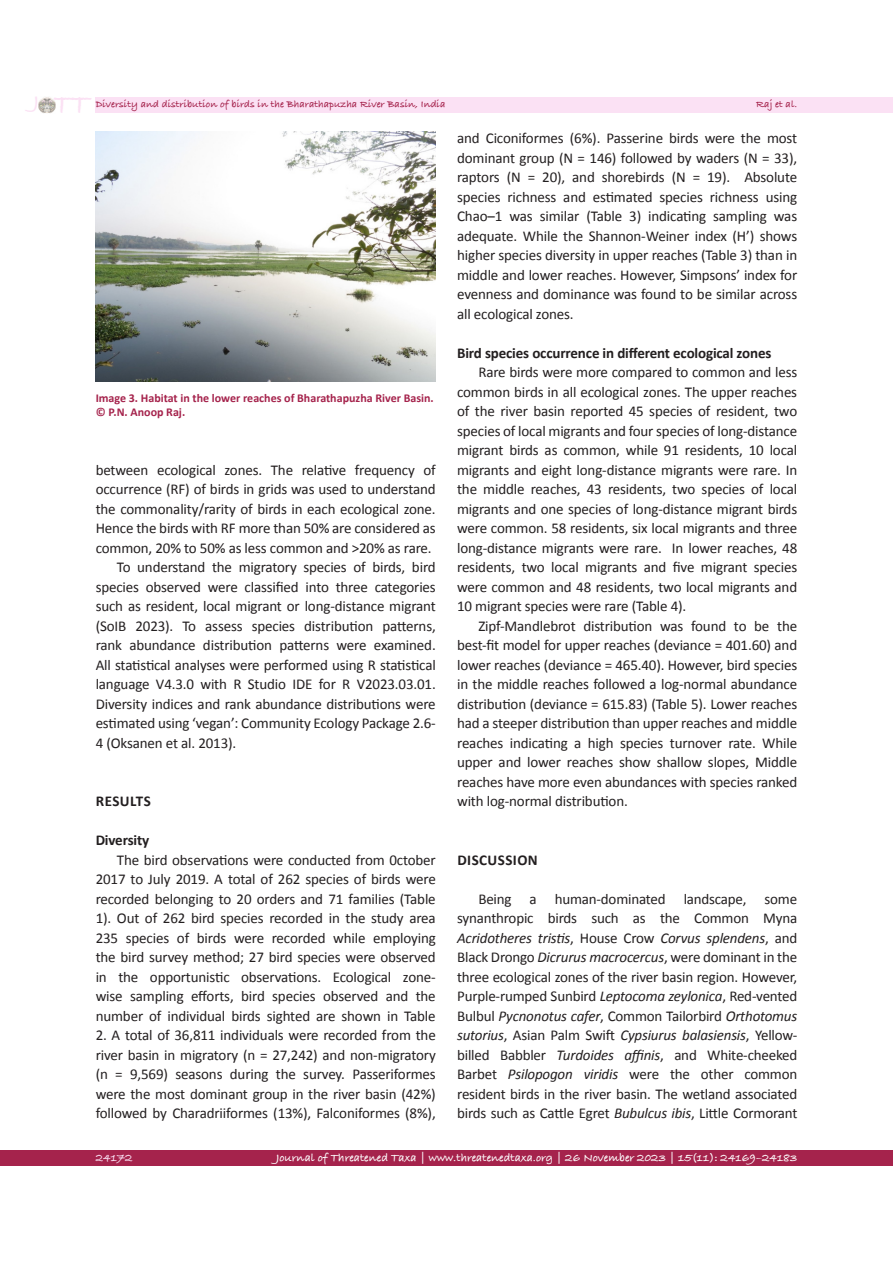
<style>
.page{position:relative;width:893px;height:1263px;background:#fff}
.page>*{position:absolute;margin:0;border:0;box-sizing:border-box;transform-origin:0 0}
.t1{font:700 28.95px "Bradley Hand ITCTT";color:#fbe1f4}
.Default{font:15px/19.5px "Calibri";letter-spacing:-.01em;color:#231f20;text-align:justify}
.Default-2{font:700 15px "Calibri";letter-spacing:-.01em;color:#231f20}
.Default-3{font:700 15px "Calibri";letter-spacing:.03em;color:#231f20}
.Default-4{font:700 15px "Calibri";letter-spacing:.025em;color:#231f20}
.t2{font:700 12px "Bradley Hand ITCTT";color:#fff}
.Jott_notes_image_caption{font:700 12px/14.4px "Calibri";color:#a5234c}
.t3{font:700 12px "Bradley Hand ITCTT";color:#fbe1f4}
.t4{font:700 10.5px "Bradley Hand ITCTT";color:#a5234c}
.s1{font-family:"Calibri Italic 2"}
.s2{font-style:italic}
.s3{font-family:"Calibri 2"}
</style>
<div class="page">
<div style="left:96px;top:97px;width:797px;height:16px;background:#fbe1f4"></div>
<div style="left:0;top:1150px;width:893px;height:16px;background:#a5234c"></div>
<img style="left:38px;top:97px;width:17px;height:16px">
<img style="left:96px;top:131px;width:340px;height:251px">
<h1 class="t1" style="left:34px;top:82px;width:57px"><sup>J</sup> TT</h1>
<p class="t4" style="left:96px;top:96px;width:351px">Diversity and distribution of birds in the Bharathapuzha River Basin, India</p>
<p class="t4" style="left:756px;top:96px;width:42px">Raj et al.</p>
<p class="Jott_notes_image_caption" style="left:96px;top:390px;width:340px">Image 3. Habitat in the lower reaches of Bharathapuzha River Basin. © P.N. Anoop Raj.</p>
<p class="Default" style="left:96px;top:460px;width:342px">between ecological zones. The relative frequency of occurrence (RF) of birds in grids was used to understand the commonality/rarity of birds in each ecological zone.<br>Hence the birds with RF more than 50% are considered as common, 20% to 50% as less common and &gt;20% as rare.</p>
<p class="Default" style="left:96px;top:558px;width:342px;text-indent:21px">To understand the migratory species of birds, bird species observed were classified into three categories such as resident, local migrant or long-distance migrant (SoIB 2023). To assess species distribution patterns, rank abundance distribution patterns were examined.<br>All statistical analyses were performed using R statistical language V4.3.0 with R Studio IDE for R V2023.03.01.<br>Diversity indices and rank abundance distributions were estimated using ‘vegan’: Community Ecology Package 2.6- 4 (Oksanen et al. 2013).</p>
<p class="Default-4" style="left:96px;top:792px;width:56px">RESULTS</p>
<p class="Default-2" style="left:96px;top:831px;width:55px">Diversity</p>
<p class="Default" style="left:96px;top:850px;width:342px;text-indent:21px">The bird observations were conducted from 0ctober 2017 to July 2019. A total of 262 species of birds were recorded belonging to 20 orders and 71 families (Table 1). Out of 262 bird species recorded in the study area 235 species of birds were recorded while employing the bird survey method; 27 bird species were observed in the opportunistic observations. Ecological zone&shy;wise sampling efforts, bird species observed and the number of individual birds sighted are shown in Table</p>
<p class="Default" style="left:96px;top:1026px;width:342px">2. A total of 36,811 individuals were recorded from the river basin in migratory (n = 27,242) and non-migratory (n = 9,569) seasons during the survey. Passeriformes were the most dominant group in the river basin (42%) followed by Charadriiformes (13%), Falconiformes (8%),</p>
<p class="Default" style="left:457px;top:128px;width:342px">and Ciconiformes (6%). Passerine birds were the most dominant group (N = 146) followed by waders (N = 33), raptors (N = 20), and shorebirds (N = 19). Absolute species richness and estimated species richness using Chao–1 was similar (Table 3) indicating sampling was adequate. While the Shannon-Weiner index (H’) shows higher species diversity in upper reaches (Table 3) than in middle and lower reaches. However, Simpsons’ index for evenness and dominance was found to be similar across all ecological zones.</p>
<p class="Default-2" style="left:457px;top:343px;width:316px">Bird species occurrence in different ecological zones</p>
<p class="Default" style="left:457px;top:362px;width:342px;text-indent:21px">Rare birds were more compared to common and less common birds in all ecological zones. The upper reaches of the river basin reported 45 species of resident, two species of local migrants and four species of long-distance migrant birds as common, while 91 residents, 10 local migrants and eight long-distance migrants were rare. In the middle reaches, 43 residents, two species of local migrants and one species of long-distance migrant birds were common. 58 residents, six local migrants and three long-distance migrants were rare. In lower reaches, 48 residents, two local migrants and five migrant species were common and 48 residents, two local migrants and 10 migrant species were rare (Table 4).</p>
<p class="Default" style="left:457px;top:616px;width:342px;text-indent:21px">Zipf-Mandlebrot distribution was found to be the best-fit model for upper reaches (deviance = 401.60) and lower reaches (deviance = 465.40). However, bird species in the middle reaches followed a log-normal abundance distribution (deviance = 615.83) (Table 5). Lower reaches had a steeper distribution than upper reaches and middle reaches indicating a high species turnover rate. While upper and lower reaches show shallow slopes, Middle reaches have more even abundances with species ranked with log-normal distribution.</p>
<p class="Default-3" style="left:457px;top:850px;width:82px">DISCUSSION</p>
<p class="Default" style="left:457px;top:889px;width:342px;text-indent:21px">Being a human-dominated landscape, some synanthropic birds such as the Common Myna <span class="s1">Acridotheres tristis</span>, House Crow <span class="s2">Corvus splendens</span><span class="s3">, and </span>Black Drongo <span class="s2">Dicrurus macrocercus</span>, were dominant in the three ecological zones of the river basin region. However, Purple-rumped Sunbird <span class="s2">Leptocoma zeylonica</span><span class="s3">, Red-vented Bulbul</span> <span class="s2">Pycnonotus cafer</span><span class="s3">, Common Tailorbird</span> <span class="s2">Orthotomus sutorius</span>, Asian Palm Swift <span class="s2">Cypsiurus balasiensis</span>, Yellow&shy;<span class="s3">billed Babbler</span> <span class="s1">Turdoides affinis</span>, and White-cheeked <span class="s3">Barbet</span> <span class="s2">Psilopogon viridis</span> were the other common resident birds in the river basin. The wetland associated birds such as Cattle Egret <span class="s2">Bubulcus ibis</span>, Little Cormorant</p>
<p class="t3" style="left:96px;top:1149px;width:38px">24172</p>
<p class="t2" style="left:276px;top:1148px;width:523px">Journal of Threatened Taxa | www.threatenedtaxa.org | 26 November 2023 | 15(11): 24169–24183</p>
</div>
